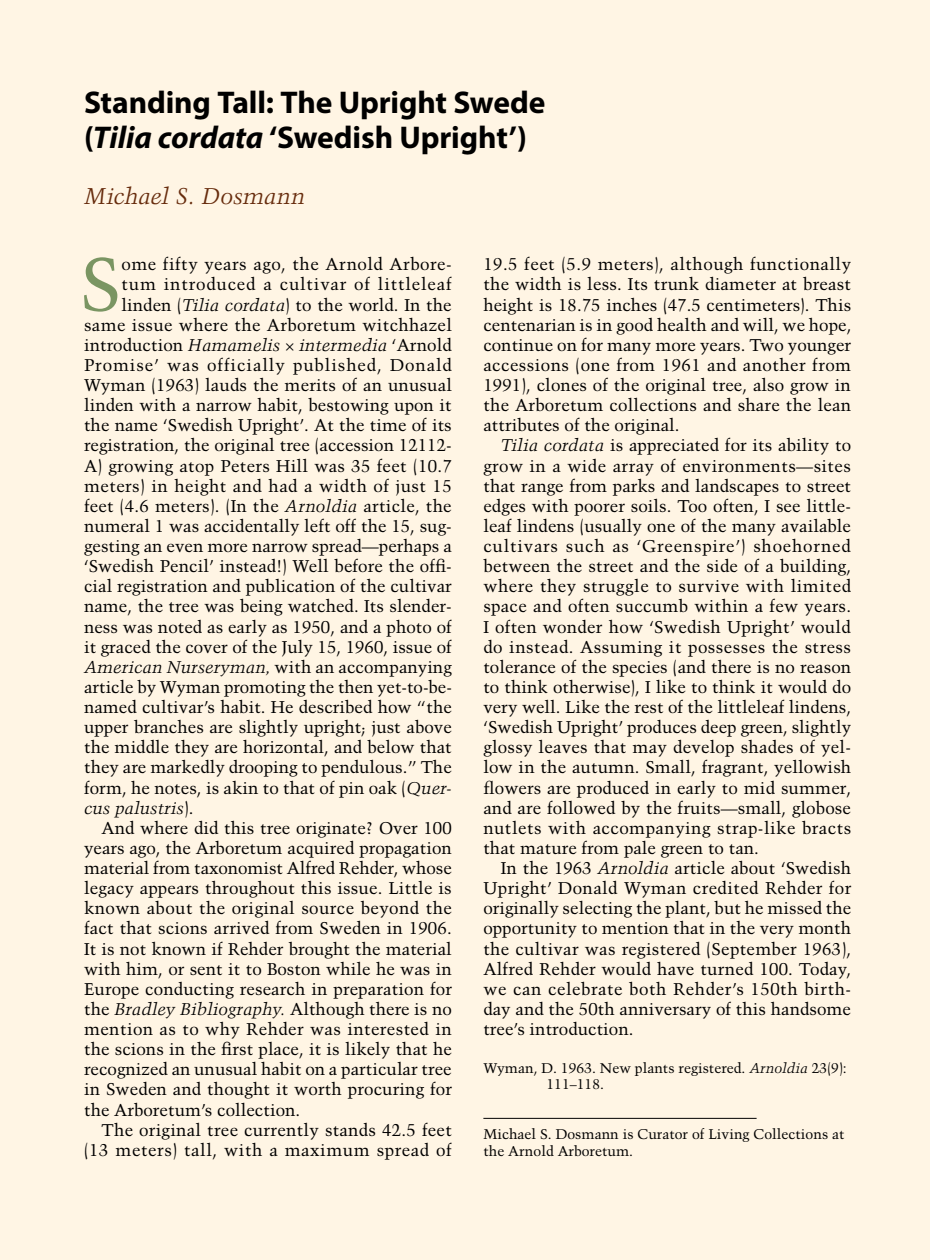
<style>
.page{position:relative;width:930px;height:1260px;background:#fff}
.page>*{position:absolute;margin:0;border:0;box-sizing:border-box;transform-origin:0 0}
.t1{font:74.73px "Trump Mediaeval";color:#7a9562}
.t2{font:700 31.5px/35px "Myriad Pro";letter-spacing:-.005em;color:#000}
.t3{font:italic 22.75px "Trump Mediaeval";letter-spacing:-.01em;color:#672c0d}
.t4{font:16.97px/20.1px "Trump Mediaeval";color:#000;text-align:justify}
.t5{font:16.97px "Trump Mediaeval";letter-spacing:.025em;color:#000}
.t6{font:16.97px "Trump Mediaeval";letter-spacing:.02em;color:#000}
.t7{font:italic 16.97px "Trump Mediaeval";color:#000}
.t8{font:16.97px "Trump Mediaeval";letter-spacing:.05em;color:#000}
.t9{font:16.97px "Trump Mediaeval";letter-spacing:.03em;color:#000}
.t10{font:16.97px "Trump Mediaeval";letter-spacing:.045em;color:#000}
.t11{font:14px/16.6px "Trump Mediaeval";color:#000}
.s1{font-style:italic}
.s2{font-style:normal}
</style>
<div class="page">
<div style="left:0;top:0;width:929px;height:1260px;background:#fff5e4"></div>
<hr style="left:483px;top:1118px;width:273px;height:1px;background:#000">
<h2 class="t2" style="left:84px;top:84px;width:463px">Standing Tall: The Upright Swede (<span class="s1">Tilia cordata</span> ‘Swedish Upright’)</h2>
<h3 class="t3" style="left:84px;top:182px;width:222px">Michael S. Dosmann</h3>
<h1 class="t1" style="left:80px;top:239px;width:43px">S</h1>
<p class="t5" style="left:121px;top:254px;width:332px">ome fifty years ago, the Arnold Arbore-</p>
<p class="t10" style="left:121px;top:274px;width:332px">tum introduced a cultivar of littleleaf</p>
<p class="t4" style="left:121px;top:294px;width:331px">linden (<span class="s1">Tilia cordata</span>) to the world. In the</p>
<p class="t6" style="left:84px;top:314px;width:369px">same issue where the Arboretum witchhazel</p>
<p class="t4" style="left:84px;top:335px;width:369px">introduction <span class="s1">Hamamelis</span> × <span class="s1">intermedia</span> ‘Arnold</p>
<p class="t8" style="left:84px;top:355px;width:369px">Promise’ was officially published, Donald</p>
<p class="t4" style="left:84px;top:375px;width:369px">Wyman (1963) lauds the merits of an unusual</p>
<p class="t4" style="left:84px;top:395px;width:369px">linden with a narrow habit, bestowing upon it</p>
<p class="t4" style="left:84px;top:415px;width:369px">the name ‘Swedish Upright’. At the time of its</p>
<p class="t4" style="left:84px;top:435px;width:369px">registration, the original tree (accession 12112-</p>
<p class="t4" style="left:84px;top:455px;width:369px">A) growing atop Peters Hill was 35 feet (10.7</p>
<p class="t5" style="left:84px;top:475px;width:369px">meters) in height and had a width of just 15</p>
<p class="t4" style="left:84px;top:496px;width:369px">feet (4.6 meters). (In the <span class="s1">Arnoldia</span> article, the</p>
<p class="t4" style="left:84px;top:516px;width:369px">numeral 1 was accidentally left off the 15, sug-</p>
<p class="t4" style="left:84px;top:536px;width:369px">gesting an even more narrow spread—perhaps a</p>
<p class="t4" style="left:84px;top:556px;width:369px">‘Swedish Pencil’ instead!) Well before the offi-</p>
<p class="t4" style="left:84px;top:576px;width:369px">cial registration and publication of the cultivar</p>
<p class="t4" style="left:84px;top:596px;width:369px">name, the tree was being watched. Its slender-</p>
<p class="t4" style="left:84px;top:616px;width:369px">ness was noted as early as 1950, and a photo of</p>
<p class="t4" style="left:84px;top:636px;width:369px">it graced the cover of the July 15, 1960, issue of</p>
<p class="t7" style="left:84px;top:657px;width:369px">American Nurseryman, <span class="s2">with an accompanying</span></p>
<p class="t4" style="left:84px;top:677px;width:369px">article by Wyman promoting the then yet-to-be-</p>
<p class="t4" style="left:84px;top:697px;width:369px">named cultivar’s habit. He described how “the</p>
<p class="t4" style="left:84px;top:717px;width:369px">upper branches are slightly upright; just above</p>
<p class="t4" style="left:84px;top:737px;width:369px">the middle they are horizontal, and below that</p>
<p class="t4" style="left:84px;top:757px;width:369px">they are markedly drooping to pendulous.” The</p>
<p class="t4" style="left:84px;top:777px;width:369px">form, he notes, is akin to that of pin oak (<span class="s1">Quer-</span></p>
<p class="t7" style="left:84px;top:797px;width:111px">cus palustris<span class="s2">).</span></p>
<p class="t4" style="left:102px;top:818px;width:351px">And where did this tree originate? Over 100</p>
<p class="t4" style="left:84px;top:838px;width:369px">years ago, the Arboretum acquired propagation</p>
<p class="t4" style="left:84px;top:858px;width:369px">material from taxonomist Alfred Rehder, whose</p>
<p class="t4" style="left:84px;top:878px;width:369px">legacy appears throughout this issue. Little is</p>
<p class="t5" style="left:84px;top:898px;width:369px">known about the original source beyond the</p>
<p class="t4" style="left:84px;top:918px;width:369px">fact that scions arrived from Sweden in 1906.</p>
<p class="t4" style="left:84px;top:938px;width:369px">It is not known if Rehder brought the material</p>
<p class="t4" style="left:84px;top:958px;width:369px">with him, or sent it to Boston while he was in</p>
<p class="t4" style="left:84px;top:979px;width:369px">Europe conducting research in preparation for</p>
<p class="t4" style="left:84px;top:999px;width:369px">the <span class="s1">Bradley Bibliography.</span> Although there is no</p>
<p class="t6" style="left:84px;top:1019px;width:369px">mention as to why Rehder was interested in</p>
<p class="t4" style="left:84px;top:1039px;width:369px">the scions in the first place, it is likely that he</p>
<p class="t4" style="left:84px;top:1059px;width:369px">recognized an unusual habit on a particular tree</p>
<p class="t4" style="left:84px;top:1079px;width:369px">in Sweden and thought it worth procuring for</p>
<p class="t4" style="left:84px;top:1099px;width:217px">the Arboretum’s collection.</p>
<p class="t4" style="left:102px;top:1120px;width:352px">The original tree currently stands 42.5 feet</p>
<p class="t9" style="left:84px;top:1140px;width:369px">(13 meters) tall, with a maximum spread of</p>
<p class="t4" style="left:483px;top:254px;width:369px">19.5 feet (5.9 meters), although functionally the width is less. Its trunk diameter at breast height is 18.75 inches (47.5 centimeters). This centenarian is in good health and will, we hope, continue on for many more years. Two younger accessions (one from 1961 and another from 1991), clones of the original tree, also grow in the Arboretum collections and share the lean attributes of the original.</p>
<p class="t4" style="left:483px;top:435px;width:369px;text-indent:18px"><span class="s1">Tilia cordata</span> is appreciated for its ability to grow in a wide array of environments—sites that range from parks and landscapes to street edges with poorer soils. Too often, I see little&shy;leaf lindens (usually one of the many available cultivars such as ‘Greenspire’) shoehorned between the street and the side of a building, where they struggle to survive with limited space and often succumb within a few years.<br>I often wonder how ‘Swedish Upright’ would do instead. Assuming it possesses the stress tolerance of the species (and there is no reason to think otherwise), I like to think it would do very well. Like the rest of the littleleaf lindens, ‘Swedish Upright’ produces deep green, slightly glossy leaves that may develop shades of yel&shy;low in the autumn. Small, fragrant, yellowish flowers are produced in early to mid summer, and are followed by the fruits—small, globose nutlets with accompanying strap-like bracts that mature from pale green to tan.</p>
<p class="t4" style="left:483px;top:858px;width:369px;text-indent:18px">In the 1963 <span class="s1">Arnoldia</span> article about ‘Swedish Upright’ Donald Wyman credited Rehder for originally selecting the plant, but he missed the opportunity to mention that in the very month the cultivar was registered (September 1963), Alfred Rehder would have turned 100. Today, we can celebrate both Rehder’s 150th birth&shy;day and the 50th anniversary of this handsome tree’s introduction.</p>
<p class="t11" style="left:546px;top:1059px;width:302px;text-indent:-63px">Wyman, D. 1963. New plants registered. <span class="s1">Arnoldia</span> 23(9):<br>111–118.</p>
<p class="t11" style="left:483px;top:1126px;width:362px">Michael S. Dosmann is Curator of Living Collections at the Arnold Arboretum.</p>
</div>
